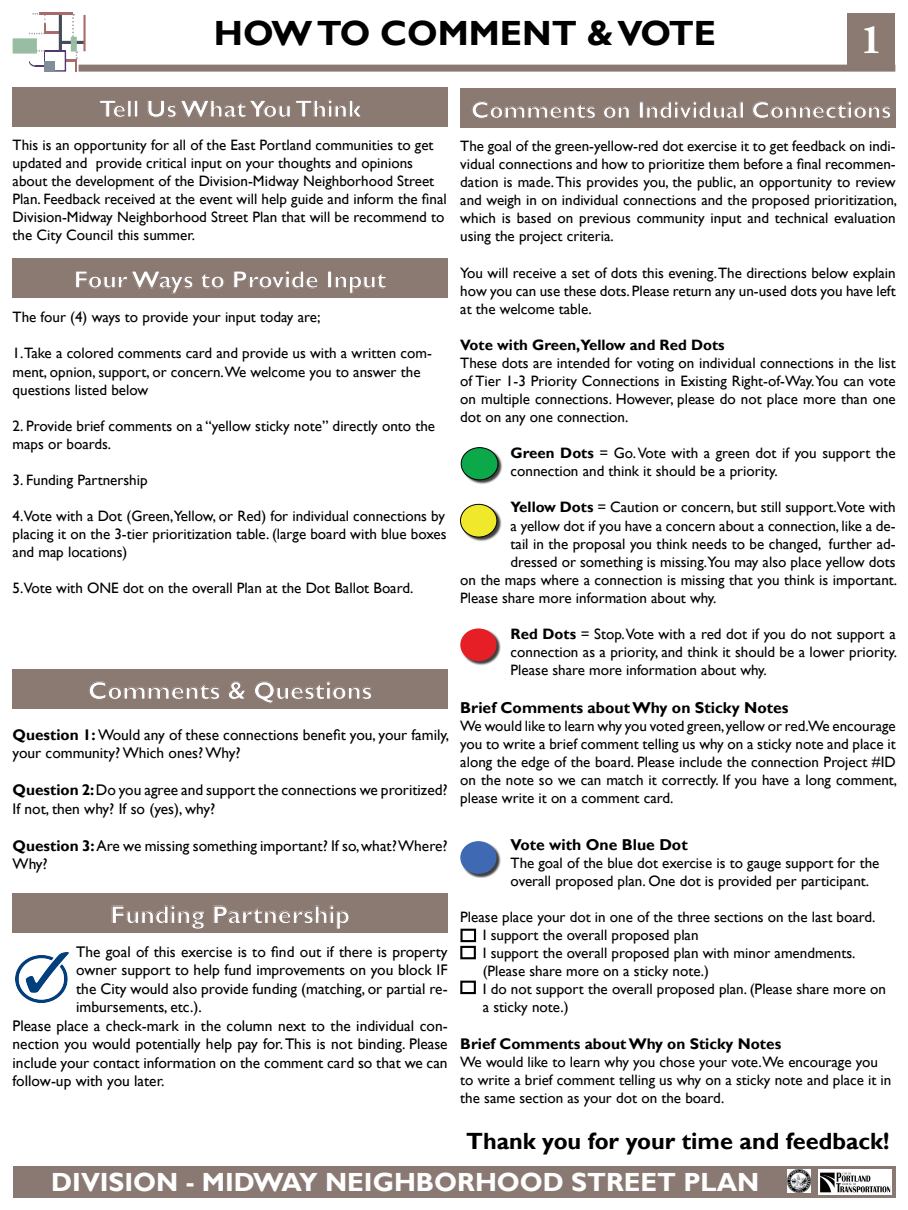
<style>
.page{position:relative;width:908px;height:1210px;background:#fff}
.page>*{position:absolute;margin:0;border:0;box-sizing:border-box;transform-origin:0 0}
.t1{font:700 42px "Adobe Garamond Pro";color:#fff}
.t2{font:700 35px "Gill Sans";color:#000}
.t3{font:700 26.25px "Gill Sans";color:#fff}
.t4{font:700 25.2px "Gill Sans";color:#fff}
.t5{font:700 24.5px "Gill Sans";color:#fff}
.t6{font:700 23.8px "Gill Sans";color:#fff}
.t7{font:700 23.45px "Gill Sans";color:#000}
.t8{font:700 15.75px "Gill Sans";color:#000}
.t9{font:15.4px/18.5px "Gill Sans";color:#000}
.t10{font:700 15.4px "Gill Sans";color:#000}
.t11{font:15.05px/18.1px "Gill Sans";color:#000}
.t12{font:700 15.05px "Gill Sans";color:#000}
.s1{font-weight:700}
</style>
<div class="page">
<hr style="left:83px;top:15px;width:2px;height:36px;background:#a86a6a">
<div style="left:79px;top:65px;width:816px;height:7px;background:#8a7972"></div>
<div style="left:847px;top:13px;width:48px;height:55px;background:#8b7a72"></div>
<svg style="left:13px;top:13px;width:71px;height:59px"></svg>
<div style="left:44px;top:61px;width:10px;height:11px;background:#808e99"></div>
<div style="left:13px;top:1166px;width:882px;height:31px;background:#8a7972"></div>
<div style="left:817px;top:1169px;width:73px;height:25px;background:linear-gradient(to right,#fff,#fff)"></div>
<img style="left:819px;top:1172px;width:70px;height:20px">
<img style="left:787px;top:1170px;width:23px;height:23px">
<div style="left:13px;top:87px;width:434px;height:40px;background:#8b7a72"></div>
<div style="left:13px;top:669px;width:434px;height:40px;background:#8b7a72"></div>
<div style="left:460px;top:88px;width:435px;height:40px;background:#8b7a72"></div>
<div style="left:461px;top:448px;width:41px;height:36px;background:#000;opacity:.75"></div>
<div style="left:461px;top:447px;width:37px;height:33px;background:#0ca94b;border-radius:50%"></div>
<div style="left:461px;top:447px;width:37px;height:33px;border:1px solid #000;border-radius:50%"></div>
<div style="left:460px;top:504px;width:41px;height:38px;background:#000;opacity:.75"></div>
<div style="left:460px;top:504px;width:36px;height:33px;background:#f0e92b;border-radius:50%"></div>
<div style="left:460px;top:504px;width:37px;height:33px;border:1px solid #000;border-radius:50%"></div>
<div style="left:460px;top:629px;width:41px;height:36px;background:#000;opacity:.75"></div>
<div style="left:460px;top:628px;width:36px;height:33px;background:#e61e26;border-radius:50%"></div>
<div style="left:13px;top:258px;width:434px;height:40px;background:#8b7a72"></div>
<div style="left:460px;top:980px;width:15px;height:14px;border:2px solid #000"></div>
<div style="left:13px;top:893px;width:434px;height:40px;background:#8b7a72"></div>
<img style="left:16px;top:952px;width:52px;height:50px">
<div style="left:460px;top:841px;width:41px;height:37px;background:#000;opacity:.75"></div>
<div style="left:460px;top:841px;width:36px;height:33px;background:#3f6ab3;border-radius:50%"></div>
<div style="left:460px;top:928px;width:16px;height:14px;border:2px solid #000"></div>
<div style="left:460px;top:946px;width:15px;height:13px;border:2px solid #000"></div>
<h2 class="t2" style="left:214px;top:12px;width:503px">HOW TO COMMENT &amp; VOTE</h2>
<h1 class="t1" style="left:860px;top:16px;width:23px">1</h1>
<h3 class="t5" style="left:99px;top:94px;width:264px">Tell Us What You Think</h3>
<p class="t11" style="left:13px;top:136px;width:435px">This is an opportunity for all of the East Portland communities to get updated and provide critical input on your thoughts and opinions about the development of the Division-Midway Neighborhood Street Plan. Feedback received at the event will help guide and inform the final Division-Midway Neighborhood Street Plan that will be recommend to the City Council this summer.</p>
<h3 class="t5" style="left:74px;top:265px;width:314px">Four Ways to Provide Input</h3>
<p class="t11" style="left:13px;top:308px;width:309px">The four (4) ways to provide your input today are;</p>
<p class="t11" style="left:13px;top:345px;width:420px">1.Take a colored comments card and provide us with a written com&shy;ment, opnion, support, or concern.We welcome you to answer the questions listed below</p>
<p class="t11" style="left:13px;top:417px;width:424px">2. Provide brief comments on a “yellow sticky note” directly onto the maps or boards.</p>
<p class="t11" style="left:13px;top:471px;width:136px">3. Funding Partnership</p>
<p class="t11" style="left:13px;top:507px;width:435px;text-align:justify">4.Vote with a Dot (Green,Yellow, or Red) for individual connections by placing it on the 3-tier prioritization table. (large board with blue boxes and map locations)</p>
<p class="t11" style="left:13px;top:579px;width:402px">5.Vote with ONE dot on the overall Plan at the Dot Ballot Board.</p>
<h3 class="t4" style="left:88px;top:675px;width:286px">Comments &amp; Questions</h3>
<p class="t9" style="left:13px;top:725px;width:438px"><span class="s1">Question 1:</span> Would any of these connections benefit you, your family, your community? Which ones? Why?</p>
<p class="t9" style="left:13px;top:781px;width:436px"><span class="s1">Question 2:</span> Do you agree and support the connections we proritized?<br>If not, then why? If so (yes), why?</p>
<p class="t9" style="left:13px;top:836px;width:436px"><span class="s1">Question 3:</span> Are we missing something important? If so, what? Where?<br>Why?</p>
<h3 class="t4" style="left:110px;top:899px;width:241px">Funding Partnership</h3>
<p class="t9" style="left:76px;top:943px;width:373px">The goal of this exercise is to find out if there is property</p>
<p class="t9" style="left:76px;top:961px;width:373px">owner support to help fund improvements on you block IF</p>
<p class="t9" style="left:76px;top:980px;width:373px">the City would also provide funding (matching, or partial re-</p>
<p class="t9" style="left:76px;top:998px;width:127px">imbursements, etc.).</p>
<p class="t9" style="left:13px;top:1016px;width:436px">Please place a check-mark in the column next to the individual con-</p>
<p class="t9" style="left:13px;top:1035px;width:436px">nection you would potentially help pay for. This is not binding. Please</p>
<p class="t9" style="left:13px;top:1053px;width:436px">include your contact information on the comment card so that we can</p>
<p class="t9" style="left:13px;top:1072px;width:153px">follow-up with you later.</p>
<h3 class="t6" style="left:471px;top:96px;width:421px">Comments on Individual Connections</h3>
<p class="t11" style="left:460px;top:137px;width:438px;text-align:justify">The goal of the green-yellow-red dot exercise it to get feedback on indi&shy;vidual connections and how to prioritize them before a final recommen&shy;dation is made. This provides you, the public, an opportunity to review and weigh in on individual connections and the proposed prioritization, which is based on previous community input and technical evaluation using the project criteria.</p>
<p class="t11" style="left:460px;top:264px;width:437px;text-align:justify">You will receive a set of dots this evening. The directions below explain how you can use these dots. Please return any un-used dots you have left at the welcome table.</p>
<p class="t12" style="left:460px;top:336px;width:266px">Vote with Green,Yellow and Red Dots</p>
<p class="t11" style="left:460px;top:354px;width:437px;text-align:justify">These dots are intended for voting on individual connections in the list of Tier 1-3 Priority Connections in Existing Right-of-Way. You can vote on multiple connections. However, please do not place more than one dot on any one connection.</p>
<p class="t11" style="left:510px;top:444px;width:386px"><span class="s1">Green Dots</span> = Go. Vote with a green dot if you support the connection and think it should be a priority.</p>
<p class="t11" style="left:510px;top:498px;width:386px"><span class="s1">Yellow Dots</span> = Caution or concern, but still support.Vote with</p>
<p class="t11" style="left:510px;top:517px;width:386px">a yellow dot if you have a concern about a connection, like a de-</p>
<p class="t11" style="left:510px;top:535px;width:386px">tail in the proposal you think needs to be changed, further ad-</p>
<p class="t11" style="left:510px;top:553px;width:386px">dressed or something is missing.You may also place yellow dots</p>
<p class="t11" style="left:460px;top:571px;width:438px">on the maps where a connection is missing that you think is important.</p>
<p class="t11" style="left:460px;top:589px;width:258px">Please share more information about why.</p>
<p class="t11" style="left:510px;top:625px;width:388px;text-align:justify"><span class="s1">Red Dots</span> = Stop. Vote with a red dot if you do not support a connection as a priority, and think it should be a lower priority.<br>Please share more information about why.</p>
<p class="t8" style="left:460px;top:698px;width:330px">Brief Comments about Why on Sticky Notes</p>
<p class="t11" style="left:460px;top:717px;width:438px;text-align:justify">We would like to learn why you voted green, yellow or red.We encourage you to write a brief comment telling us why on a sticky note and place it along the edge of the board. Please include the connection Project #ID on the note so we can match it correctly. If you have a long comment, please write it on a comment card.</p>
<p class="t8" style="left:510px;top:835px;width:179px">Vote with One Blue Dot</p>
<p class="t11" style="left:510px;top:854px;width:370px">The goal of the blue dot exercise is to gauge support for the overall proposed plan. One dot is provided per participant.</p>
<p class="t11" style="left:482px;top:908px;width:405px;text-indent:-22px">Please place your dot in one of the three sections on the last board.<br>I support the overall proposed plan<br>I support the overall proposed plan with minor amendments. (Please share more on a sticky note.)<br>I do not support the overall proposed plan. (Please share more on a sticky note.)</p>
<p class="t10" style="left:460px;top:1034px;width:322px">Brief Comments about Why on Sticky Notes</p>
<p class="t11" style="left:460px;top:1053px;width:432px">We would like to learn why you chose your vote.We encourage you to write a brief comment telling us why on a sticky note and place it in the same section as your dot on the board.</p>
<h3 class="t7" style="left:466px;top:1126px;width:425px">Thank you for your time and feedback!</h3>
<h3 class="t3" style="left:51px;top:1166px;width:709px">DIVISION - MIDWAY NEIGHBORHOOD STREET PLAN</h3>
</div>
